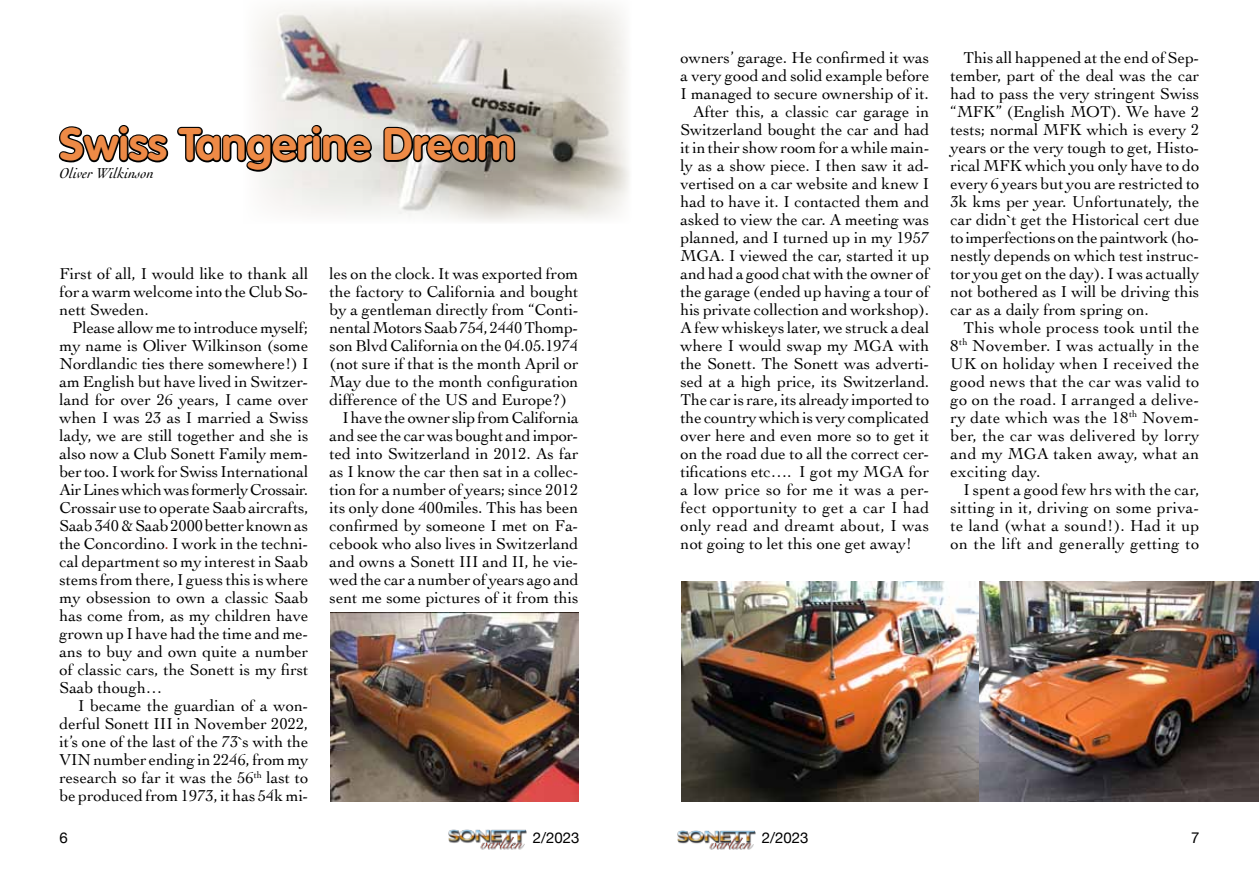
<style>
.page{position:relative;width:1259px;height:893px;background:#fff}
.page>*{position:absolute;margin:0;border:0;box-sizing:border-box;transform-origin:0 0}
.t1{font:700 45px "VAG Rounded";color:#ee8a46}
.t2{font:16.5px/18px "Cochin";color:#000;text-align:justify}
.t3{font:16.5px "Cochin";letter-spacing:.02em;color:#000}
.t4{font:italic 15px "Cochin";color:#000}
.t5{font:15px "Helvetica Neue";color:#000}
.s1{color:#a71b0a}
</style>
<div class="page">
<img style="left:448px;top:830px;width:78px;height:20px">
<img style="left:677px;top:830px;width:78px;height:20px">
<img style="left:978px;top:582px;width:281px;height:219px">
<img style="left:682px;top:581px;width:296px;height:220px">
<img style="left:255px;top:2px;width:374px;height:220px">
<img style="left:330px;top:613px;width:248px;height:188px">
<svg style="left:58px;top:125px;width:111px;height:38px"></svg>
<svg style="left:177px;top:123px;width:196px;height:50px"></svg>
<svg style="left:382px;top:125px;width:134px;height:39px;background:#6e6d6a"></svg>
<h1 class="t1" style="left:60px;top:118px;width:457px">Swiss Tangerine Dream</h1>
<p class="t4" style="left:60px;top:163px;width:96px">Oliver Wilkinson</p>
<p class="t2" style="left:60px;top:264px;width:250px">First of all, I would like to thank all for a warm welcome into the Club So&shy;nett Sweden.</p>
<p class="t2" style="left:60px;top:318px;width:250px;text-indent:13px">Please allow me to introduce myself; my name is Oliver Wilkinson (some Nordlandic ties there somewhere!) I am English but have lived in Switzer&shy;land for over 26 years, I came over when I was 23 as I married a Swiss lady, we are still together and she is also now a Club Sonett Family mem&shy;ber too. I work for Swiss International Air Lines which was formerly Crossair.<br>Crossair use to operate Saab aircrafts, Saab 340 &amp; Saab 2000 better known as the Concordino<span class="s1">.</span> I work in the techni&shy;cal department so my interest in Saab stems from there, I guess this is where my obsession to own a classic Saab has come from, as my children have grown up I have had the time and me&shy;ans to buy and own quite a number of classic cars, the Sonett is my first Saab though…</p>
<p class="t2" style="left:60px;top:696px;width:250px;text-indent:18px">I became the guardian of a won&shy;derful Sonett III in November 2022, it’s one of the last of the 73`s with the VIN number ending in 2246, from my research so far it was the 56<sup>th</sup> last to be produced from 1973, it has 54k mi-</p>
<p class="t2" style="left:330px;top:264px;width:250px">les on the clock. It was exported from</p>
<p class="t2" style="left:330px;top:282px;width:250px">the factory to California and bought</p>
<p class="t2" style="left:330px;top:300px;width:250px">by a gentleman directly from “Conti-</p>
<p class="t2" style="left:330px;top:318px;width:250px">nental Motors Saab 754, 2440 Thomp-</p>
<p class="t2" style="left:330px;top:336px;width:250px">son Blvd California on the 04.05.1974</p>
<p class="t2" style="left:330px;top:354px;width:250px">(not sure if that is the month April or</p>
<p class="t2" style="left:330px;top:372px;width:250px">May due to the month configuration</p>
<p class="t2" style="left:330px;top:390px;width:239px">difference of the US and Europe?)</p>
<p class="t2" style="left:342px;top:408px;width:238px">I have the owner slip from California</p>
<p class="t2" style="left:330px;top:426px;width:250px">and see the car was bought and impor-</p>
<p class="t2" style="left:330px;top:444px;width:250px">ted into Switzerland in 2012. As far</p>
<p class="t2" style="left:330px;top:462px;width:250px">as I know the car then sat in a collec-</p>
<p class="t2" style="left:330px;top:480px;width:250px">tion for a number of years; since 2012</p>
<p class="t2" style="left:330px;top:498px;width:250px">its only done 400miles. This has been</p>
<p class="t2" style="left:330px;top:516px;width:250px">confirmed by someone I met on Fa-</p>
<p class="t2" style="left:330px;top:534px;width:250px">cebook who also lives in Switzerland</p>
<p class="t2" style="left:330px;top:552px;width:250px">and owns a Sonett III and II, he vie-</p>
<p class="t2" style="left:330px;top:570px;width:250px">wed the car a number of years ago and</p>
<p class="t2" style="left:330px;top:588px;width:250px">sent me some pictures of it from this</p>
<p class="t2" style="left:680px;top:48px;width:250px">owners’ garage. He confirmed it was</p>
<p class="t2" style="left:680px;top:66px;width:250px">a very good and solid example before</p>
<p class="t2" style="left:680px;top:84px;width:250px">I managed to secure ownership of it.</p>
<p class="t2" style="left:693px;top:102px;width:237px">After this, a classic car garage in</p>
<p class="t2" style="left:680px;top:120px;width:250px">Switzerland bought the car and had</p>
<p class="t2" style="left:680px;top:138px;width:250px">it in their show room for a while main-</p>
<p class="t2" style="left:680px;top:156px;width:250px">ly as a show piece. I then saw it ad-</p>
<p class="t2" style="left:680px;top:174px;width:250px">vertised on a car website and knew I</p>
<p class="t2" style="left:680px;top:192px;width:250px">had to have it. I contacted them and</p>
<p class="t2" style="left:680px;top:210px;width:250px">asked to view the car. A meeting was</p>
<p class="t2" style="left:680px;top:228px;width:250px">planned, and I turned up in my 1957</p>
<p class="t2" style="left:680px;top:246px;width:250px">MGA. I viewed the car, started it up</p>
<p class="t2" style="left:680px;top:264px;width:250px">and had a good chat with the owner of</p>
<p class="t2" style="left:680px;top:282px;width:250px">the garage (ended up having a tour of</p>
<p class="t2" style="left:680px;top:300px;width:250px">his private collection and workshop).</p>
<p class="t2" style="left:680px;top:318px;width:250px">A few whiskeys later, we struck a deal</p>
<p class="t2" style="left:680px;top:336px;width:250px">where I would swap my MGA with</p>
<p class="t2" style="left:680px;top:354px;width:250px">the Sonett. The Sonett was adverti-</p>
<p class="t2" style="left:680px;top:372px;width:250px">sed at a high price, its Switzerland.</p>
<p class="t2" style="left:680px;top:390px;width:250px">The car is rare, its already imported to</p>
<p class="t2" style="left:680px;top:408px;width:250px">the country which is very complicated</p>
<p class="t2" style="left:680px;top:426px;width:250px">over here and even more so to get it</p>
<p class="t2" style="left:680px;top:444px;width:250px">on the road due to all the correct cer-</p>
<p class="t2" style="left:680px;top:462px;width:250px">tifications etc…. I got my MGA for</p>
<p class="t3" style="left:680px;top:479px;width:250px">a low price so for me it was a per-</p>
<p class="t3" style="left:680px;top:497px;width:250px">fect opportunity to get a car I had</p>
<p class="t3" style="left:680px;top:515px;width:250px">only read and dreamt about, I was</p>
<p class="t2" style="left:680px;top:534px;width:233px">not going to let this one get away!</p>
<p class="t2" style="left:950px;top:48px;width:250px;text-indent:13px">This all happened at the end of Sep&shy;tember, part of the deal was the car had to pass the very stringent Swiss “MFK” (English MOT). We have 2 tests; normal MFK which is every 2 years or the very tough to get, Histo&shy;rical MFK which you only have to do every 6 years but you are restricted to 3k kms per year. Unfortunately, the car didn`t get the Historical cert due to imperfections on the paintwork (ho&shy;nestly depends on which test instruc&shy;tor you get on the day). I was actually not bothered as I will be driving this car as a daily from spring on.</p>
<p class="t2" style="left:950px;top:318px;width:250px;text-indent:13px">This whole process took until the 8<sup>th</sup> November. I was actually in the UK on holiday when I received the good news that the car was valid to go on the road. I arranged a delive&shy;ry date which was the 18<sup>th</sup> Novem&shy;ber, the car was delivered by lorry and my MGA taken away, what an exciting day.</p>
<p class="t2" style="left:950px;top:480px;width:250px;text-indent:13px">I spent a good few hrs with the car, sitting in it, driving on some priva&shy;te land (what a sound!). Had it up on the lift and generally getting to</p>
<p class="t5" style="left:60px;top:827px;width:10px">6</p>
<p class="t5" style="left:533px;top:827px;width:48px">2/2023</p>
<p class="t5" style="left:762px;top:827px;width:48px">2/2023</p>
<p class="t5" style="left:1191px;top:827px;width:10px">7</p>
</div>
